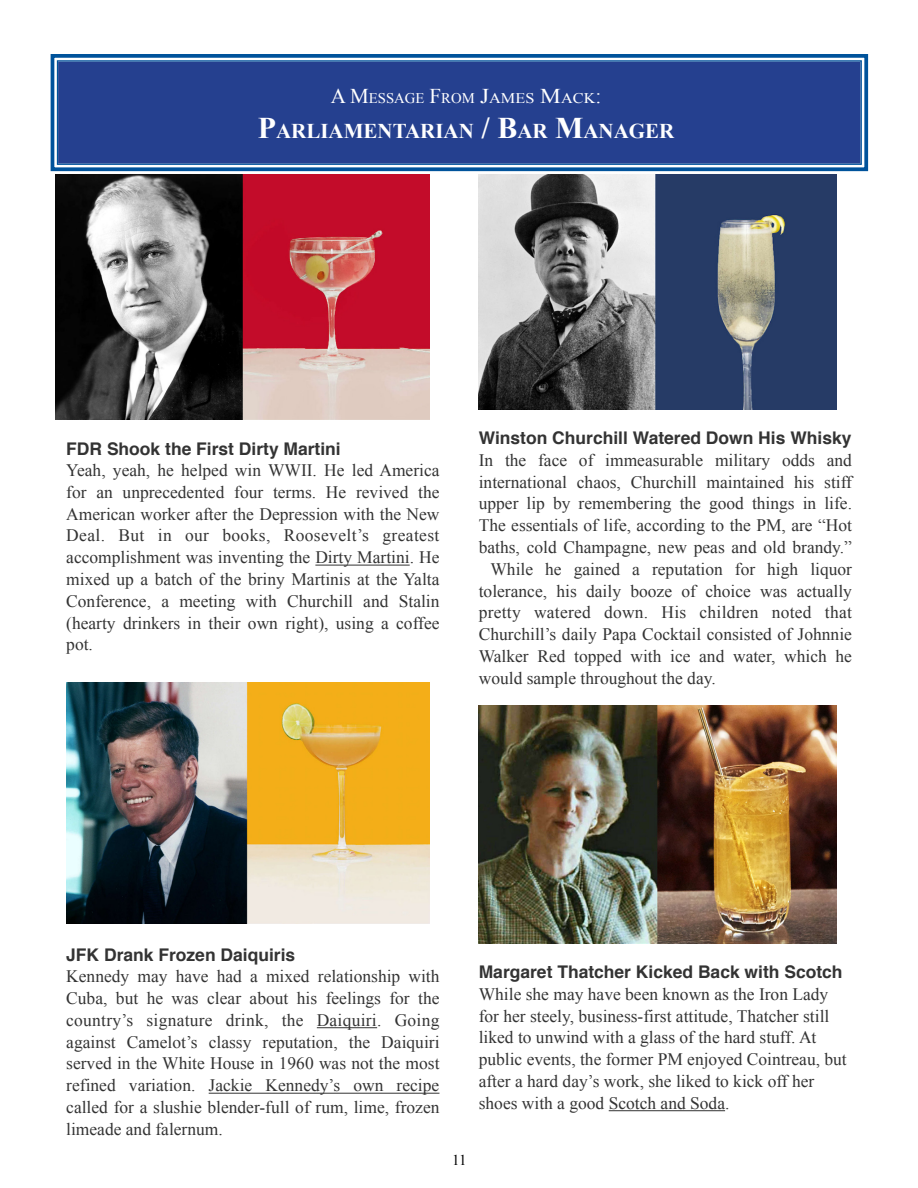
<style>
.page{position:relative;width:918px;height:1188px;background:#fff}
.page>*{position:absolute;margin:0;border:0;box-sizing:border-box;transform-origin:0 0}
.t1{font:700 21px "Times New Roman";color:#fff}
.t2{font:17.4px/21.9px "Times New Roman";color:#333;text-align:justify}
.t3{font:700 17.4px "Helvetica";color:#333}
.t4{font:15px "Times New Roman";color:#000}
.t5{font:14.7px "Times New Roman";color:#fff}
.s1{font-size:21px}
.s2{font-size:30px}
</style>
<div class="page">
<svg style="left:50px;top:54px;width:819px;height:118px;background:#2e4c96"></svg>
<div style="left:57px;top:60px;width:805px;height:105px;border:1px solid #00539b"></div>
<hr style="left:315px;top:565px;width:95px;height:1px;background:#333">
<hr style="left:317px;top:1027px;width:60px;height:1px;background:#333">
<hr style="left:209px;top:1093px;width:230px;height:1px;background:#333">
<hr style="left:609px;top:1110px;width:116px;height:1px;background:#333">
<img style="left:66px;top:682px;width:363px;height:241px">
<img style="left:56px;top:175px;width:373px;height:244px">
<img style="left:479px;top:175px;width:358px;height:234px">
<img style="left:479px;top:705px;width:358px;height:239px">
<p class="t5" style="left:331px;top:89px;width:272px"><span class="s1">A M</span>ESSAGE <span class="s1">F</span>ROM <span class="s1">J</span>AMES <span class="s1">M</span>ACK<span class="s1">:</span></p>
<p class="t1" style="left:258px;top:116px;width:418px"><span class="s2">P</span>ARLIAMENTARIAN <span class="s2">/ B</span>AR <span class="s2">M</span>ANAGER</p>
<p class="t3" style="left:66px;top:434px;width:276px">FDR Shook the First Dirty Martini</p>
<p class="t2" style="left:66px;top:459px;width:375px">Yeah, yeah, he helped win WWII. He led America for an unprecedented four terms. He revived the American worker after the Depression with the New Deal. But in our books, Roosevelt’s greatest accomplishment was inventing the Dirty Martini. He mixed up a batch of the briny Martinis at the Yalta Conference, a meeting with Churchill and Stalin (hearty drinkers in their own right), using a coffee pot.</p>
<p class="t3" style="left:479px;top:424px;width:374px">Winston Churchill Watered Down His Whisky</p>
<p class="t2" style="left:479px;top:449px;width:375px">In the face of immeasurable military odds and</p>
<p class="t2" style="left:479px;top:470px;width:375px">international chaos, Churchill maintained his stiff</p>
<p class="t2" style="left:479px;top:492px;width:375px">upper lip by remembering the good things in life.</p>
<p class="t2" style="left:479px;top:514px;width:375px">The essentials of life, according to the PM, are “Hot</p>
<p class="t2" style="left:479px;top:536px;width:375px">baths, cold Champagne, new peas and old brandy.”</p>
<p class="t2" style="left:490px;top:558px;width:363px">While he gained a reputation for high liquor</p>
<p class="t2" style="left:479px;top:580px;width:375px">tolerance, his daily booze of choice was actually</p>
<p class="t2" style="left:479px;top:601px;width:375px">pretty watered down. His children noted that</p>
<p class="t2" style="left:479px;top:623px;width:375px">Churchill’s daily Papa Cocktail consisted of Johnnie</p>
<p class="t2" style="left:479px;top:645px;width:375px">Walker Red topped with ice and water, which he</p>
<p class="t2" style="left:479px;top:667px;width:238px">would sample throughout the day.</p>
<p class="t3" style="left:66px;top:941px;width:230px">JFK Drank Frozen Daiquiris</p>
<p class="t2" style="left:66px;top:965px;width:375px">Kennedy may have had a mixed relationship with Cuba, but he was clear about his feelings for the country’s signature drink, the Daiquiri. Going against Camelot’s classy reputation, the Daiquiri served in the White House in 1960 was not the most refined variation. Jackie Kennedy’s own recipe called for a slushie blender-full of rum, lime, frozen limeade and falernum.</p>
<p class="t3" style="left:479px;top:958px;width:365px">Margaret Thatcher Kicked Back with Scotch</p>
<p class="t2" style="left:479px;top:983px;width:370px;text-align:left">While she may have been known as the Iron Lady for her steely, business-first attitude, Thatcher still liked to unwind with a glass of the hard stuff. At public events, the former PM enjoyed Cointreau, but after a hard day’s work, she liked to kick off her shoes with a good Scotch and Soda.</p>
<p class="t4" style="left:452px;top:1150px;width:16px">11</p>
</div>
